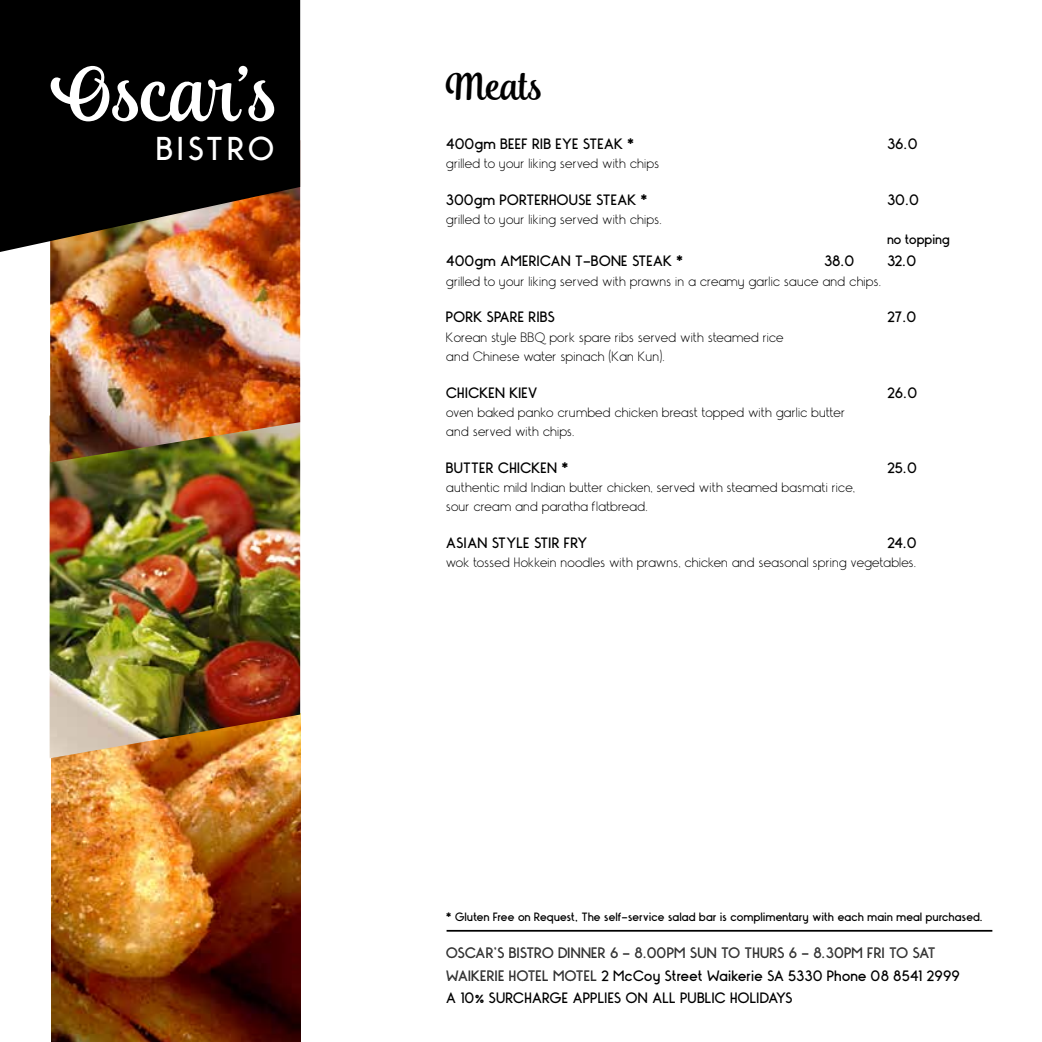
<style>
.page{position:relative;width:1042px;height:1042px;background:#fff}
.page>*{position:absolute;margin:0;border:0;box-sizing:border-box;transform-origin:0 0}
.t1{font:78.75px "Andalusia";color:#fff}
.t2{font:700 38.5px "Monopoly";letter-spacing:.09em;color:#fff}
.t3{font:38.5px "Andalusia";color:#000}
.t4{font:700 17.5px/22.8px "Monopoly";color:#000}
.t5{font:17.5px "Monopoly Inline";color:#000}
.t6{font:300 15.75px/19.2px "Monopoly";letter-spacing:-.01em;color:#000}
.t7{font:700 15.75px "Monopoly";color:#000}
.t8{font:700 14px "Monopoly";letter-spacing:-.01em;color:#000}
.s1{font-family:"Monopoly Inline";font-weight:400}
</style>
<div class="page">
<img style="left:51px;top:758px;width:249px;height:284px">
<img style="left:50px;top:462px;width:250px;height:296px">
<img style="left:50px;top:255px;width:250px;height:207px">
<hr style="left:446px;top:930px;width:546px;height:1px;background:#000">
<svg style="left:0;top:0;width:300px;height:255px;background:#1a1008"></svg>
<h1 class="t1" style="left:52px;top:48px;width:226px">Oscar’s</h1>
<h2 class="t2" style="left:157px;top:124px;width:120px">BISTRO</h2>
<h2 class="t3" style="left:446px;top:64px;width:97px">Meats</h2>
<p class="t4" style="left:446px;top:132px;width:190px">400gm BEEF RIB EYE STEAK *</p>
<p class="t4" style="left:887px;top:132px;width:32px">36.0</p>
<p class="t6" style="left:446px;top:154px;width:215px">grilled to your liking served with chips</p>
<p class="t4" style="left:446px;top:188px;width:203px">300gm PORTERHOUSE STEAK *</p>
<p class="t4" style="left:887px;top:188px;width:34px">30.0</p>
<p class="t6" style="left:446px;top:210px;width:217px">grilled to your liking served with chips.</p>
<p class="t7" style="left:887px;top:229px;width:65px">no topping</p>
<p class="t4" style="left:446px;top:249px;width:239px">400gm AMERICAN T-BONE STEAK *</p>
<p class="t4" style="left:824px;top:249px;width:32px">38.0</p>
<p class="t4" style="left:887px;top:249px;width:31px">32.0</p>
<p class="t6" style="left:446px;top:272px;width:437px">grilled to your liking served with prawns in a creamy garlic sauce and chips.</p>
<p class="t4" style="left:446px;top:305px;width:111px">PORK SPARE RIBS</p>
<p class="t4" style="left:887px;top:305px;width:31px">27.0</p>
<p class="t6" style="left:446px;top:328px;width:339px">Korean style BBQ pork spare ribs served with steamed rice and Chinese water spinach (Kan Kun).</p>
<p class="t4" style="left:446px;top:380px;width:93px">CHICKEN KIEV</p>
<p class="t4" style="left:887px;top:380px;width:32px">26.0</p>
<p class="t6" style="left:446px;top:403px;width:401px">oven baked panko crumbed chicken breast topped with garlic butter and served with chips.</p>
<p class="t4" style="left:446px;top:455px;width:124px">BUTTER CHICKEN *</p>
<p class="t4" style="left:887px;top:455px;width:32px">25.0</p>
<p class="t6" style="left:446px;top:478px;width:411px">authentic mild Indian butter chicken, served with steamed basmati rice, sour cream and paratha flatbread.</p>
<p class="t4" style="left:446px;top:531px;width:143px">ASIAN STYLE STIR FRY</p>
<p class="t4" style="left:887px;top:531px;width:32px">24.0</p>
<p class="t6" style="left:446px;top:553px;width:472px">wok tossed Hokkein noodles with prawns, chicken and seasonal spring vegetables.</p>
<p class="t8" style="left:446px;top:908px;width:538px">* Gluten Free on Request, The self-service salad bar is complimentary with each main meal purchased.</p>
<p class="t5" style="left:446px;top:944px;width:491px">OSCAR’S BISTRO DINNER 6 - 8.00PM SUN TO THURS 6 - 8.30PM FRI TO SAT</p>
<p class="t4" style="left:446px;top:963px;width:516px"><span class="s1">WAIKERIE HOTEL MOTEL</span> 2 McCoy Street Waikerie SA 5330 Phone 08 8541 2999<br>A 10% SURCHARGE APPLIES ON ALL PUBLIC HOLIDAYS</p>
</div>
